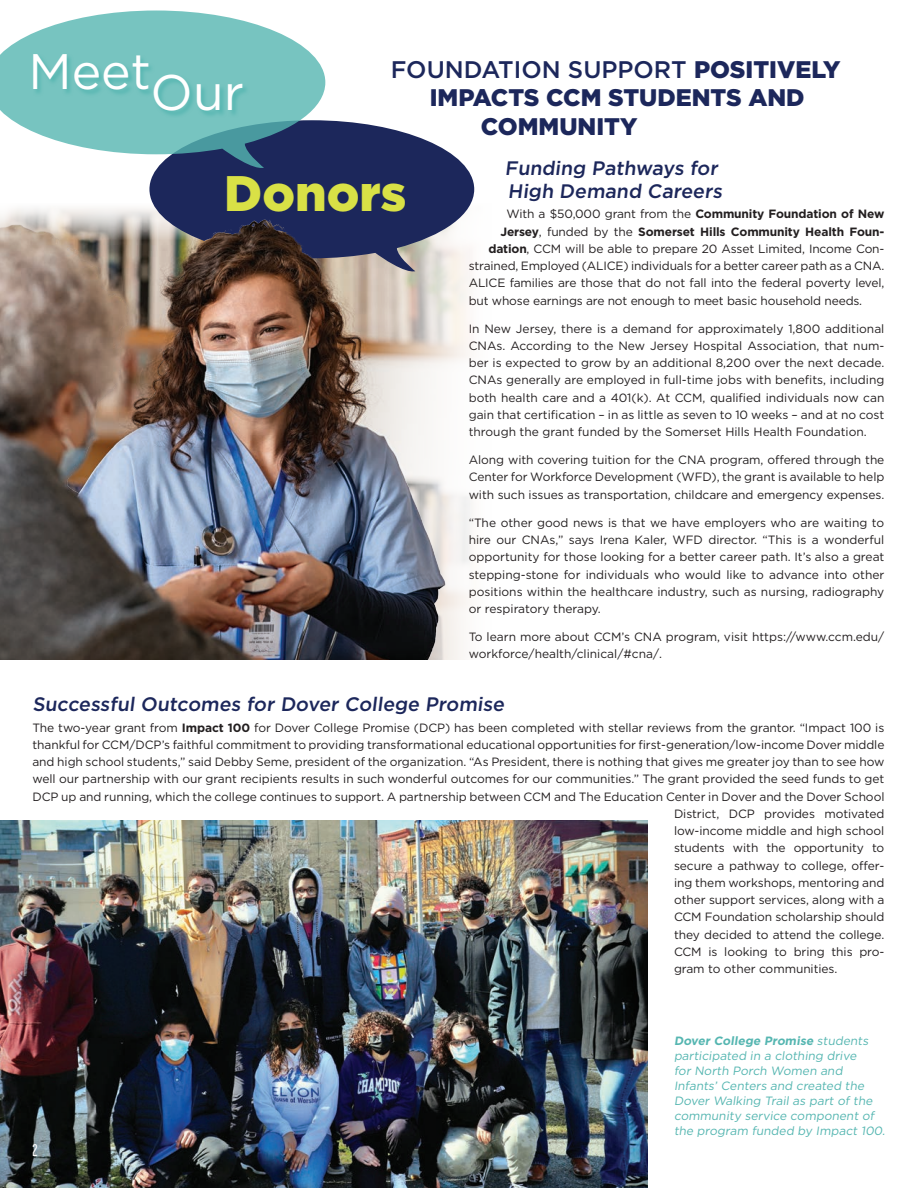
<style>
.page{position:relative;width:918px;height:1188px;background:#fff}
.page>*{position:absolute;margin:0;border:0;box-sizing:border-box;transform-origin:0 0}
.t1{font:49.8px "Gotham";color:#fff}
.t2{font:900 49.8px "Gotham";color:#d9e146}
.Main_Head_21{font:900 24px "Gotham";color:#1c275b}
.Main_Head_21-2{font:500 24px "Gotham";color:#1c275b}
.Mini_Heads{font:500 19.5px/22.5px "Gotham";color:#1c275b}
.Main_Head_21-3{font:condensed 18px "Blanch";color:#fff}
.Copy_21{font:12px/17.2px "Gotham";letter-spacing:-.005em;color:#231f20;text-align:justify}
.Photo_Captions{font:12px/15px "Gotham";color:#55b6b1}
.Copy_21-2{font:700 12px "Gotham";letter-spacing:-.015em;color:#231f20}
.s1{font-weight:900}
.s2{font-weight:700}
.s3{font-weight:400}
</style>
<div class="page">
<img style="left:0;top:821px;width:647px;height:367px">
<svg style="left:149px;top:120px;width:325px;height:154px;fill:#1c275b"></svg>
<svg style="left:0;top:10px;width:325px;height:159px;fill:#77c4c0"></svg>
<svg style="left:33px;top:54px;width:217px;height:64px;background:#71c1bd"></svg>
<img style="left:0;top:200px;width:469px;height:459px">
<p class="t1" style="left:28px;top:40px;width:124px">Meet</p>
<p class="t1" style="left:151px;top:61px;width:95px">Our</p>
<p class="Main_Head_21-2" style="left:391px;top:53px;width:451px">FOUNDATION SUPPORT <span class="s1">POSITIVELY</span></p>
<p class="Main_Head_21" style="left:430px;top:81px;width:376px">IMPACTS CCM STUDENTS AND</p>
<p class="Main_Head_21" style="left:481px;top:110px;width:158px">COMMUNITY</p>
<p class="Mini_Heads" style="left:505px;top:157px;width:222px">Funding Pathways for<br>High Demand Careers</p>
<p class="Copy_21" style="left:506px;top:205px;width:379px">With a $50,000 grant from the <span class="s2">Community Foundation of New</span></p>
<p class="Copy_21-2" style="left:500px;top:223px;width:385px">Jersey<span class="s3">, funded by the</span> Somerset Hills Community Health Foun-</p>
<p class="Copy_21" style="left:488px;top:240px;width:397px"><span class="s2">dation</span>, CCM will be able to prepare 20 Asset Limited, Income Con-</p>
<p class="Copy_21" style="left:469px;top:257px;width:417px">strained, Employed (ALICE) individuals for a better career path as a CNA.</p>
<p class="Copy_21" style="left:469px;top:274px;width:417px">ALICE families are those that do not fall into the federal poverty level,</p>
<p class="Copy_21" style="left:469px;top:292px;width:395px">but whose earnings are not enough to meet basic household needs.</p>
<p class="Copy_21" style="left:469px;top:320px;width:417px">In New Jersey, there is a demand for approximately 1,800 additional CNAs. According to the New Jersey Hospital Association, that num&shy;ber is expected to grow by an additional 8,200 over the next decade.<br>CNAs generally are employed in full-time jobs with benefits, including both health care and a 401(k). At CCM, qualified individuals now can gain that certification – in as little as seven to 10 weeks – and at no cost through the grant funded by the Somerset Hills Health Foundation.</p>
<p class="Copy_21" style="left:469px;top:451px;width:417px">Along with covering tuition for the CNA program, offered through the Center for Workforce Development (WFD), the grant is available to help with such issues as transportation, childcare and emergency expenses.</p>
<p class="Copy_21" style="left:469px;top:514px;width:417px">“The other good news is that we have employers who are waiting to hire our CNAs,” says Irena Kaler, WFD director. “This is a wonderful opportunity for those looking for a better career path. It’s also a great stepping-stone for individuals who would like to advance into other positions within the healthcare industry, such as nursing, radiography or respiratory therapy.</p>
<p class="Copy_21" style="left:469px;top:628px;width:417px">To learn more about CCM’s CNA program, visit https://www.ccm.edu/ workforce/health/clinical/#cna/.</p>
<p class="Mini_Heads" style="left:32px;top:693px;width:477px">Successful Outcomes for Dover College Promise</p>
<p class="Copy_21" style="left:32px;top:718px;width:853px">The two-year grant from <span class="s2">Impact 100</span> for Dover College Promise (DCP) has been completed with stellar reviews from the grantor. “Impact 100 is</p>
<p class="Copy_21" style="left:32px;top:736px;width:854px">thankful for CCM/DCP’s faithful commitment to providing transformational educational opportunities for first-generation/low-income Dover middle</p>
<p class="Copy_21" style="left:32px;top:753px;width:854px">and high school students,” said Debby Seme, president of the organization. “As President, there is nothing that gives me greater joy than to see how</p>
<p class="Copy_21" style="left:32px;top:770px;width:854px">well our partnership with our grant recipients results in such wonderful outcomes for our communities.” The grant provided the seed funds to get</p>
<p class="Copy_21" style="left:32px;top:787px;width:854px">DCP up and running, which the college continues to support. A partnership between CCM and The Education Center in Dover and the Dover School</p>
<p class="Copy_21" style="left:674px;top:805px;width:212px">District, DCP provides motivated</p>
<p class="Copy_21" style="left:674px;top:822px;width:212px">low-income middle and high school</p>
<p class="Copy_21" style="left:674px;top:839px;width:212px">students with the opportunity to</p>
<p class="Copy_21" style="left:674px;top:856px;width:212px">secure a pathway to college, offer-</p>
<p class="Copy_21" style="left:674px;top:874px;width:212px">ing them workshops, mentoring and</p>
<p class="Copy_21" style="left:674px;top:891px;width:212px">other support services, along with a</p>
<p class="Copy_21" style="left:674px;top:908px;width:212px">CCM Foundation scholarship should</p>
<p class="Copy_21" style="left:674px;top:925px;width:212px">they decided to attend the college.</p>
<p class="Copy_21" style="left:674px;top:943px;width:212px">CCM is looking to bring this pro-</p>
<p class="Copy_21" style="left:674px;top:960px;width:165px">gram to other communities.</p>
<p class="t2" style="left:224px;top:159px;width:184px">Donors</p>
<p class="Main_Head_21-3" style="left:32px;top:1140px;width:7px">2</p>
<p class="Photo_Captions" style="left:674px;top:1033px;width:215px"><span class="s2">Dover College Promise</span> students participated in a clothing drive<br>for North Porch Women and<br>Infants’ Centers and created the<br>Dover Walking Trail as part of the community service component of the program funded by Impact 100.</p>
</div>
